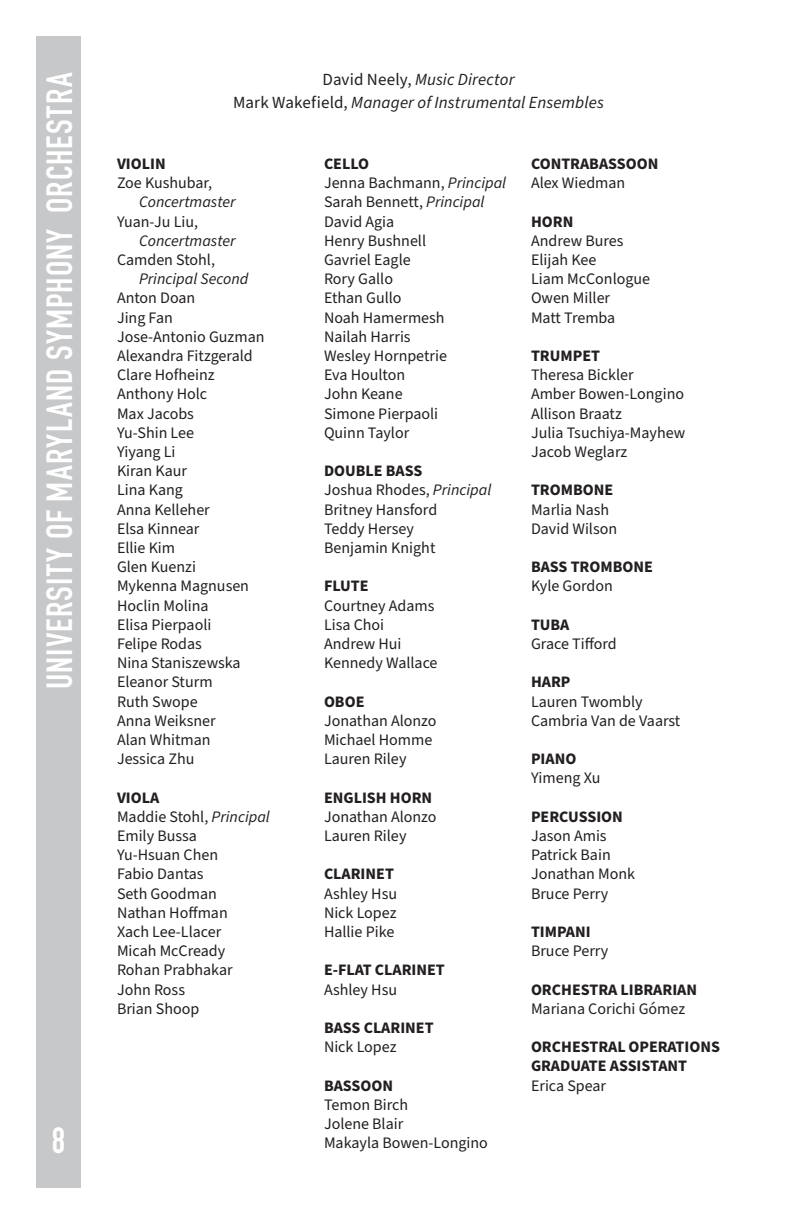
<style>
.page{position:relative;width:792px;height:1224px;background:#fff}
.page>*{position:absolute;margin:0;border:0;box-sizing:border-box;transform-origin:0 0}
.Headings{font:700 36px "DIN Condensed";letter-spacing:.03em;color:#fff}
.t1{font:italic 17px "Source Sans Pro";letter-spacing:.005em;color:#231f20}
.t2{font:16px "Source Sans Pro";color:#231f20}
.t3{font:700 16px/19.2px "Source Sans Pro";color:#231f20}
.t4{font:italic 16px/19.2px "Source Sans Pro";color:#231f20}
.t5{font:16px "Source Sans Pro";color:#222}
.s1{font-style:normal}
.s2{font-style:italic}
</style>
<div class="page">
<div style="left:36px;top:36px;width:45px;height:1152px;background:#c7c8ca"></div>
<p class="Headings" style="left:35px;top:689px;width:618px;rotate:-90deg">UNIVERSITY OF MARYLAND SYMPHONY ORCHESTRA</p>
<h1 class="Headings" style="left:52px;top:1116px;width:15px">8</h1>
<p class="t1" style="left:322px;top:68px;width:194px"><span class="s1">David Neely,</span> Music Director</p>
<p class="t1" style="left:233px;top:91px;width:372px"><span class="s1">Mark Wakefield,</span> Manager of Instrumental Ensembles</p>
<p class="t3" style="left:117px;top:155px;width:50px">VIOLIN</p>
<p class="t4" style="left:139px;top:174px;width:98px;text-indent:-22px"><span class="s1">Zoe Kushubar,<br></span>Concertmaster</p>
<p class="t4" style="left:139px;top:212px;width:98px;text-indent:-22px"><span class="s1">Yuan-Ju Liu,<br></span>Concertmaster</p>
<p class="t4" style="left:139px;top:251px;width:111px;text-indent:-22px"><span class="s1">Camden Stohl,<br></span>Principal Second</p>
<p class="t2" style="left:117px;top:287px;width:80px">Anton Doan</p>
<p class="t2" style="left:117px;top:307px;width:57px">Jing Fan</p>
<p class="t2" style="left:117px;top:326px;width:149px">Jose-Antonio Guzman</p>
<p class="t2" style="left:117px;top:345px;width:137px">Alexandra Fitzgerald</p>
<p class="t2" style="left:117px;top:364px;width:99px">Clare Hofheinz</p>
<p class="t2" style="left:117px;top:383px;width:92px">Anthony Holc</p>
<p class="t2" style="left:117px;top:403px;width:78px">Max Jacobs</p>
<p class="t2" style="left:117px;top:422px;width:79px">Yu-Shin Lee</p>
<p class="t2" style="left:117px;top:441px;width:60px">Yiyang Li</p>
<p class="t2" style="left:117px;top:460px;width:72px">Kiran Kaur</p>
<p class="t2" style="left:117px;top:479px;width:67px">Lina Kang</p>
<p class="t2" style="left:117px;top:499px;width:94px">Anna Kelleher</p>
<p class="t2" style="left:117px;top:518px;width:84px">Elsa Kinnear</p>
<p class="t2" style="left:117px;top:537px;width:60px">Ellie Kim</p>
<p class="t2" style="left:117px;top:556px;width:81px">Glen Kuenzi</p>
<p class="t2" style="left:117px;top:575px;width:134px">Mykenna Magnusen</p>
<p class="t2" style="left:117px;top:595px;width:93px">Hoclin Molina</p>
<p class="t2" style="left:117px;top:614px;width:96px">Elisa Pierpaoli</p>
<p class="t2" style="left:117px;top:633px;width:86px">Felipe Rodas</p>
<p class="t2" style="left:117px;top:652px;width:125px">Nina Staniszewska</p>
<p class="t2" style="left:117px;top:671px;width:97px">Eleanor Sturm</p>
<p class="t2" style="left:117px;top:691px;width:82px">Ruth Swope</p>
<p class="t2" style="left:117px;top:710px;width:100px">Anna Weiksner</p>
<p class="t2" style="left:117px;top:729px;width:95px">Alan Whitman</p>
<p class="t2" style="left:117px;top:748px;width:79px">Jessica Zhu</p>
<p class="t3" style="left:117px;top:788px;width:44px">VIOLA</p>
<p class="t2" style="left:117px;top:806px;width:154px">Maddie Stohl, <span class="s2">Principal</span></p>
<p class="t2" style="left:117px;top:825px;width:81px">Emily Bussa</p>
<p class="t2" style="left:117px;top:844px;width:103px">Yu-Hsuan Chen</p>
<p class="t2" style="left:117px;top:863px;width:88px">Fabio Dantas</p>
<p class="t2" style="left:117px;top:883px;width:101px">Seth Goodman</p>
<p class="t2" style="left:117px;top:902px;width:112px">Nathan Hoffman</p>
<p class="t2" style="left:117px;top:921px;width:106px">Xach Lee-Llacer</p>
<p class="t2" style="left:117px;top:940px;width:110px">Micah McCready</p>
<p class="t2" style="left:117px;top:959px;width:117px">Rohan Prabhakar</p>
<p class="t2" style="left:117px;top:979px;width:70px">John Ross</p>
<p class="t2" style="left:117px;top:998px;width:84px">Brian Shoop</p>
<p class="t3" style="left:324px;top:155px;width:47px">CELLO</p>
<p class="t2" style="left:324px;top:172px;width:184px">Jenna Bachmann, <span class="s2">Principal</span></p>
<p class="t2" style="left:324px;top:191px;width:162px">Sarah Bennett, <span class="s2">Principal</span></p>
<p class="t2" style="left:324px;top:211px;width:72px">David Agia</p>
<p class="t2" style="left:324px;top:230px;width:104px">Henry Bushnell</p>
<p class="t2" style="left:324px;top:249px;width:88px">Gavriel Eagle</p>
<p class="t2" style="left:324px;top:268px;width:71px">Rory Gallo</p>
<p class="t2" style="left:324px;top:287px;width:79px">Ethan Gullo</p>
<p class="t2" style="left:324px;top:307px;width:122px">Noah Hamermesh</p>
<p class="t2" style="left:324px;top:326px;width:88px">Nailah Harris</p>
<p class="t2" style="left:324px;top:345px;width:124px">Wesley Hornpetrie</p>
<p class="t2" style="left:324px;top:364px;width:83px">Eva Houlton</p>
<p class="t2" style="left:324px;top:383px;width:80px">John Keane</p>
<p class="t2" style="left:324px;top:403px;width:116px">Simone Pierpaoli</p>
<p class="t2" style="left:324px;top:422px;width:87px">Quinn Taylor</p>
<p class="t3" style="left:324px;top:462px;width:100px">DOUBLE BASS</p>
<p class="t2" style="left:324px;top:479px;width:169px">Joshua Rhodes, <span class="s2">Principal</span></p>
<p class="t2" style="left:324px;top:499px;width:115px">Britney Hansford</p>
<p class="t2" style="left:324px;top:518px;width:91px">Teddy Hersey</p>
<p class="t2" style="left:324px;top:537px;width:113px">Benjamin Knight</p>
<p class="t3" style="left:324px;top:577px;width:46px">FLUTE</p>
<p class="t2" style="left:324px;top:595px;width:112px">Courtney Adams</p>
<p class="t2" style="left:324px;top:614px;width:62px">Lisa Choi</p>
<p class="t2" style="left:324px;top:633px;width:79px">Andrew Hui</p>
<p class="t2" style="left:324px;top:652px;width:115px">Kennedy Wallace</p>
<p class="t3" style="left:324px;top:692px;width:42px">OBOE</p>
<p class="t2" style="left:324px;top:710px;width:114px">Jonathan Alonzo</p>
<p class="t2" style="left:324px;top:729px;width:110px">Michael Homme</p>
<p class="t2" style="left:324px;top:748px;width:84px">Lauren Riley</p>
<p class="t3" style="left:324px;top:788px;width:110px">ENGLISH HORN</p>
<p class="t2" style="left:324px;top:806px;width:114px">Jonathan Alonzo</p>
<p class="t2" style="left:324px;top:825px;width:84px">Lauren Riley</p>
<p class="t3" style="left:324px;top:865px;width:71px">CLARINET</p>
<p class="t2" style="left:324px;top:883px;width:75px">Ashley Hsu</p>
<p class="t2" style="left:324px;top:902px;width:74px">Nick Lopez</p>
<p class="t2" style="left:324px;top:921px;width:72px">Hallie Pike</p>
<p class="t3" style="left:324px;top:961px;width:122px">E-FLAT CLARINET</p>
<p class="t2" style="left:324px;top:979px;width:75px">Ashley Hsu</p>
<p class="t3" style="left:324px;top:1019px;width:111px">BASS CLARINET</p>
<p class="t2" style="left:324px;top:1036px;width:74px">Nick Lopez</p>
<p class="t3" style="left:324px;top:1076px;width:71px">BASSOON</p>
<p class="t2" style="left:324px;top:1094px;width:86px">Temon Birch</p>
<p class="t2" style="left:324px;top:1113px;width:81px">Jolene Blair</p>
<p class="t2" style="left:324px;top:1132px;width:165px">Makayla Bowen-Longino</p>
<p class="t3" style="left:531px;top:155px;width:129px">CONTRABASSOON</p>
<p class="t2" style="left:531px;top:172px;width:96px">Alex Wiedman</p>
<p class="t3" style="left:531px;top:212px;width:44px">HORN</p>
<p class="t2" style="left:531px;top:230px;width:94px">Andrew Bures</p>
<p class="t2" style="left:531px;top:249px;width:67px">Elijah Kee</p>
<p class="t2" style="left:531px;top:268px;width:121px">Liam McConlogue</p>
<p class="t2" style="left:531px;top:287px;width:81px">Owen Miller</p>
<p class="t2" style="left:531px;top:307px;width:86px">Matt Tremba</p>
<p class="t3" style="left:531px;top:347px;width:71px">TRUMPET</p>
<p class="t2" style="left:531px;top:364px;width:104px">Theresa Bickler</p>
<p class="t2" style="left:531px;top:383px;width:155px">Amber Bowen-Longino</p>
<p class="t2" style="left:531px;top:403px;width:92px">Allison Braatz</p>
<p class="t2" style="left:531px;top:422px;width:156px">Julia Tsuchiya-Mayhew</p>
<p class="t2" style="left:531px;top:441px;width:98px">Jacob Weglarz</p>
<p class="t3" style="left:531px;top:481px;width:84px">TROMBONE</p>
<p class="t2" style="left:531px;top:499px;width:80px">Marlia Nash</p>
<p class="t2" style="left:531px;top:518px;width:88px">David Wilson</p>
<p class="t3" style="left:531px;top:558px;width:123px">BASS TROMBONE</p>
<p class="t2" style="left:531px;top:575px;width:83px">Kyle Gordon</p>
<p class="t3" style="left:531px;top:615px;width:40px">TUBA</p>
<p class="t2" style="left:531px;top:633px;width:87px">Grace Tifford</p>
<p class="t3" style="left:531px;top:673px;width:41px">HARP</p>
<p class="t2" style="left:531px;top:691px;width:113px">Lauren Twombly</p>
<p class="t2" style="left:531px;top:710px;width:151px">Cambria Van de Vaarst</p>
<p class="t3" style="left:531px;top:750px;width:47px">PIANO</p>
<p class="t2" style="left:531px;top:767px;width:71px">Yimeng Xu</p>
<p class="t3" style="left:531px;top:807px;width:93px">PERCUSSION</p>
<p class="t2" style="left:531px;top:825px;width:77px">Jason Amis</p>
<p class="t2" style="left:531px;top:844px;width:81px">Patrick Bain</p>
<p class="t2" style="left:531px;top:863px;width:106px">Jonathan Monk</p>
<p class="t2" style="left:531px;top:883px;width:79px">Bruce Perry</p>
<p class="t3" style="left:531px;top:923px;width:61px">TIMPANI</p>
<p class="t2" style="left:531px;top:940px;width:79px">Bruce Perry</p>
<p class="t3" style="left:531px;top:980px;width:168px">ORCHESTRA LIBRARIAN</p>
<p class="t5" style="left:531px;top:998px;width:156px">Mariana Corichi Gómez</p>
<p class="t3" style="left:531px;top:1038px;width:191px">ORCHESTRAL OPERATIONS<br>GRADUATE ASSISTANT</p>
<p class="t2" style="left:531px;top:1075px;width:77px">Erica Spear</p>
</div>
